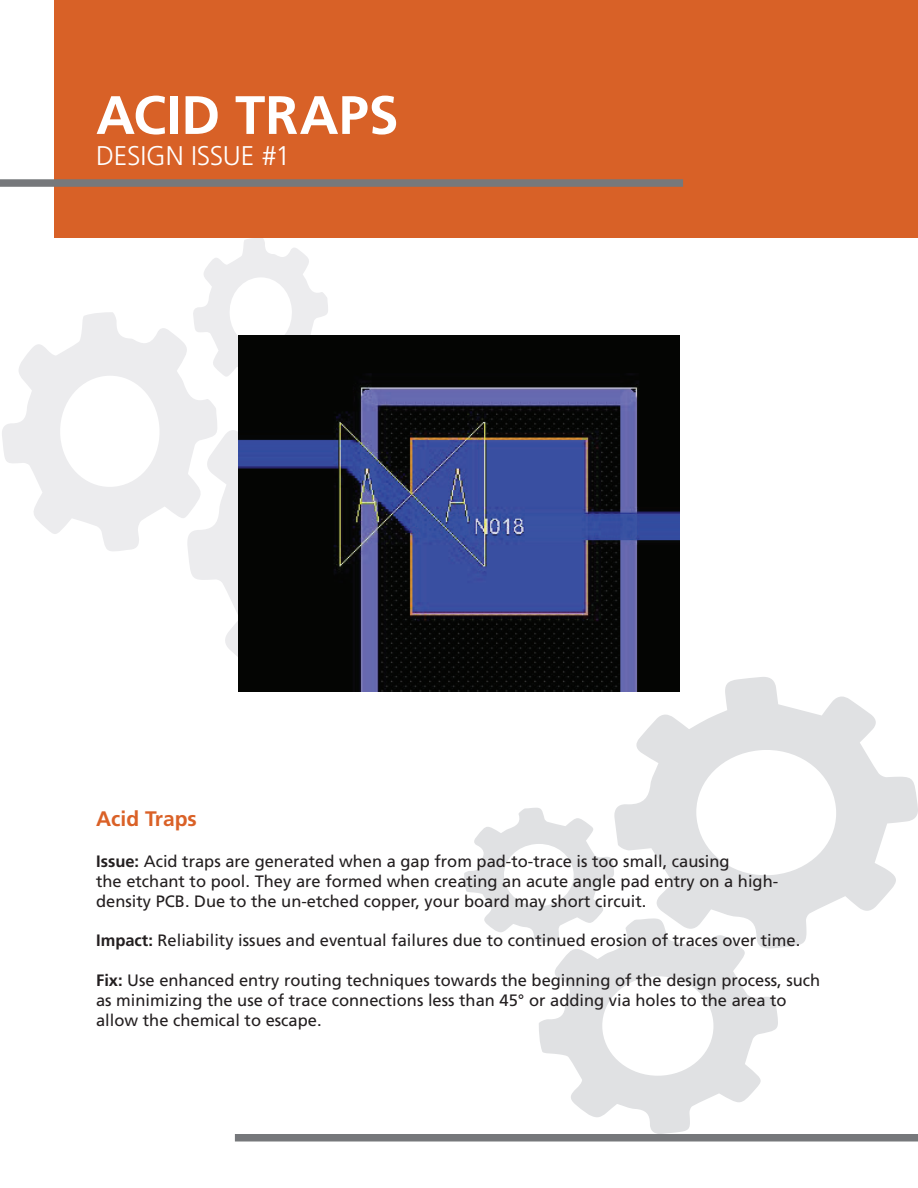
<style>
.page{position:relative;width:918px;height:1188px;background:#fff}
.page>*{position:absolute;margin:0;border:0;box-sizing:border-box;transform-origin:0 0}
.t1{font:700 54px "Frutiger LT Std";color:#fff}
.t2{font:300 27px "Frutiger LT Std";letter-spacing:-.01em;color:#fff}
.t3{font:700 21px "Frutiger LT Std";color:#da6127}
.t4{font:16.5px/19.8px "Frutiger LT Std";color:#231f20}
.s1{font-weight:700}
</style>
<div class="page">
<svg style="left:188px;top:388px;width:51px;height:303px"></svg>
<svg style="left:2px;top:312px;width:217px;height:239px"></svg>
<svg style="left:192px;top:238px;width:136px;height:150px"></svg>
<svg style="left:614px;top:677px;width:304px;height:271px"></svg>
<svg style="left:539px;top:918px;width:239px;height:216px"></svg>
<svg style="left:464px;top:808px;width:150px;height:135px"></svg>
<div style="left:54px;top:0;width:864px;height:238px;background:#d86127"></div>
<div style="left:0;top:179px;width:683px;height:8px;background:#76787b"></div>
<div style="left:235px;top:1134px;width:683px;height:8px;background:#76787b"></div>
<img style="left:239px;top:335px;width:440px;height:356px">
<h1 class="t1" style="left:96px;top:83px;width:304px">ACID TRAPS</h1>
<h2 class="t2" style="left:96px;top:141px;width:196px">DESIGN ISSUE #1</h2>
<p class="t3" style="left:96px;top:806px;width:102px">Acid Traps</p>
<p class="t4" style="left:96px;top:852px;width:684px"><span class="s1">Issue:</span> Acid traps are generated when a gap from pad-to-trace is too small, causing<br>the etchant to pool. They are formed when creating an acute angle pad entry on a high&shy;density PCB. Due to the un-etched copper, your board may short circuit.</p>
<p class="t4" style="left:96px;top:931px;width:706px"><span class="s1">Impact:</span> Reliability issues and eventual failures due to continued erosion of traces over time.</p>
<p class="t4" style="left:96px;top:970px;width:726px"><span class="s1">Fix:</span> Use enhanced entry routing techniques towards the beginning of the design process, such as minimizing the use of trace connections less than 45° or adding via holes to the area to allow the chemical to escape.</p>
</div>
